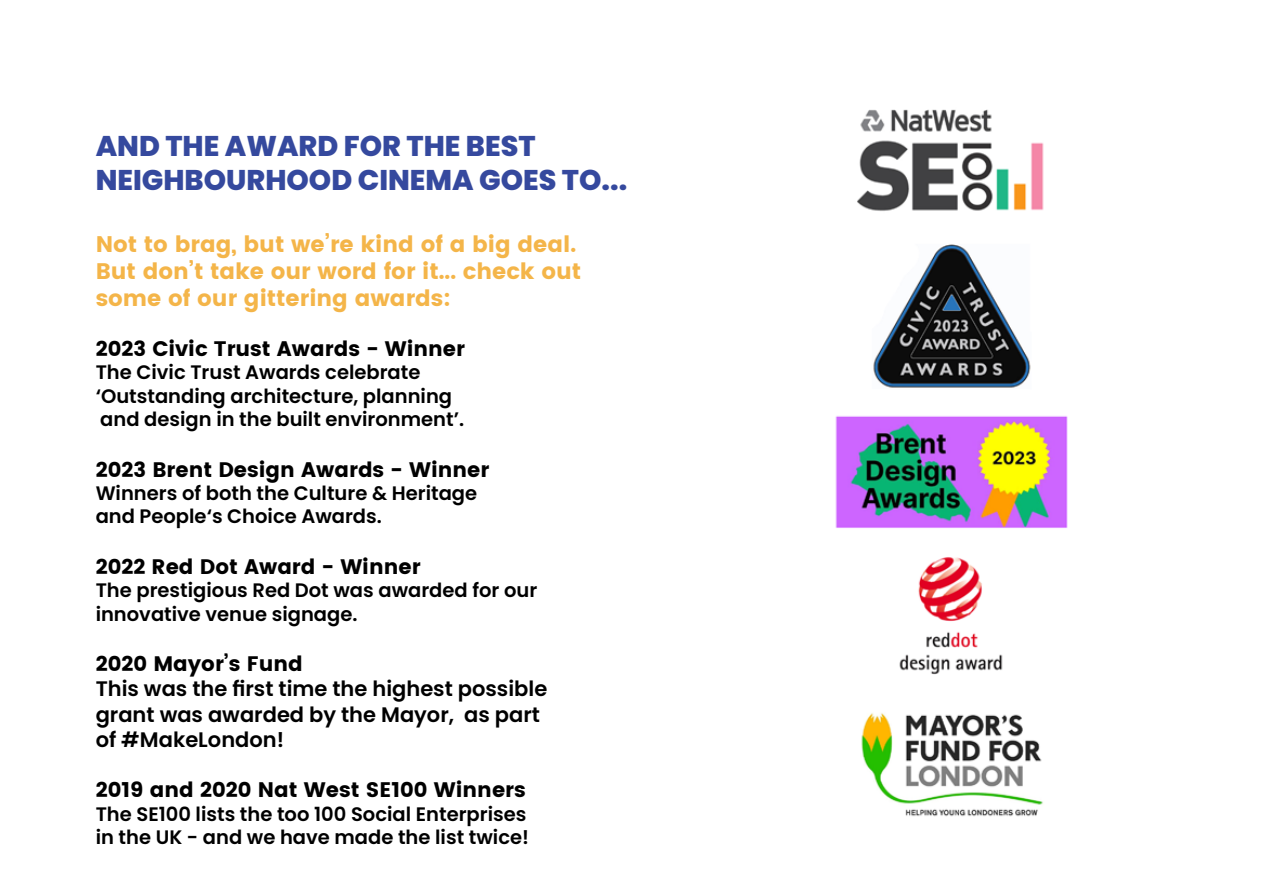
<style>
.page{position:relative;width:1263px;height:893px;background:#fff}
.page>*{position:absolute;margin:0;border:0;box-sizing:border-box;transform-origin:0 0}
.t1{font:800 28.5px/34.2px "Poppins";color:#35499e}
.t2{font:700 22.5px/27px "Poppins";color:#f4b549}
.t3{font:700 21px "Poppins";color:#000}
.t4{font:600 21px/25.2px "Poppins";color:#000}
.t5{font:600 19.5px/23.4px "Poppins";color:#000}
</style>
<div class="page">
<img style="left:835px;top:109px;width:233px;height:708px">
<h1 class="t1" style="left:96px;top:129px;width:533px">AND THE AWARD FOR THE BEST<br>NEIGHBOURHOOD CINEMA GOES TO...</h1>
<p class="t2" style="left:96px;top:230px;width:487px">Not to brag, but we’re kind of a big deal.<br>But don’t take our word for it... check out some of our gittering awards:</p>
<p class="t3" style="left:96px;top:337px;width:371px">2023 Civic Trust Awards - Winner</p>
<p class="t5" style="left:96px;top:361px;width:370px">The Civic Trust Awards celebrate ‘Outstanding architecture, planning and design in the built environment’.</p>
<p class="t3" style="left:96px;top:457px;width:395px">2023 Brent Design Awards - Winner</p>
<p class="t5" style="left:96px;top:482px;width:383px">Winners of both the Culture &amp; Heritage and People‘s Choice Awards.</p>
<p class="t3" style="left:96px;top:554px;width:326px">2022 Red Dot Award - Winner</p>
<p class="t5" style="left:96px;top:579px;width:443px">The prestigious Red Dot was awarded for our innovative venue signage.</p>
<p class="t3" style="left:96px;top:652px;width:209px">2020 Mayor’s Fund</p>
<p class="t4" style="left:96px;top:676px;width:453px">This was the first time the highest possible grant was awarded by the Mayor, as part of #MakeLondon!</p>
<p class="t3" style="left:96px;top:778px;width:432px">2019 and 2020 Nat West SE100 Winners</p>
<p class="t5" style="left:96px;top:802px;width:435px">The SE100 lists the too 100 Social Enterprises in the UK - and we have made the list twice!</p>
</div>
